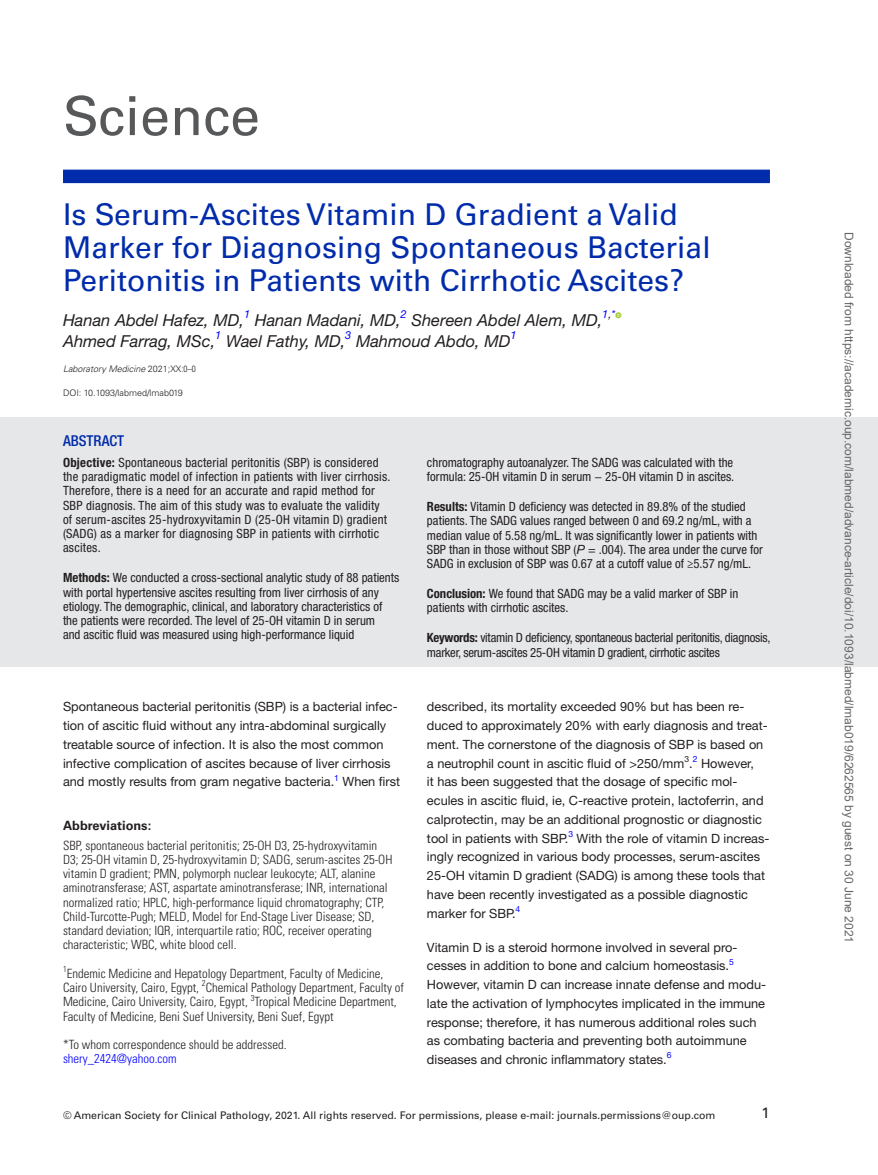
<style>
.page{position:relative;width:878px;height:1175px;background:#fff}
.page>*{position:absolute;margin:0;border:0;box-sizing:border-box;transform-origin:0 0}
.t1{font:54px "Univers LT Std";color:#57585a}
.t2{font:30px/33px "Univers LT Std";color:#002baa}
.t3{font:italic 16.5px "Helvetica Neue LT Std";color:#231f20}
.t4{font:500 condensed 15px "Helvetica Neue LT Std";color:#002baa}
.t5{font:15px "Univers LT Std";color:#231f20}
.t6{font:12.75px/18.8px "Helvetica Neue LT Std";color:#231f20}
.t7{font:condensed 12.75px/14.2px "Helvetica Neue LT Std";color:#231f20}
.t8{font:300 condensed 12.75px/14.2px "Univers LT Std";color:#231f20}
.t9{font:condensed 12.75px/14.2px "Helvetica Neue LT Std";letter-spacing:.02em;color:#231f20}
.t10{font:condensed 12.75px/14.2px "Helvetica Neue LT Std";letter-spacing:-.02em;color:#231f20}
.t11{font:300 condensed 12.75px "Univers LT Std";color:#00f}
.t12{font:700 12.75px "Univers LT Std";color:#231f20}
.t13{font:12px "Arial";color:#666}
.t14{font:italic 11.1px "Helvetica Neue LT Std";color:#00f}
.t15{font:10.5px "Univers LT Std";color:#231f20}
.t16{font:italic 300 9px "Univers LT Std";color:#231f20}
.t17{font:300 9px "Univers LT Std";color:#231f20}
.t18{font:8.55px "Helvetica Neue LT Std";color:#00f}
.t19{font:300 condensed 8.55px "Univers LT Std";color:#231f20}
.s1{color:#231f20}
.s2{font-style:normal}
.s3{font-style:normal;font-stretch:condensed}
.s4{font-weight:700}
.s5{font-style:italic;font-stretch:normal}
</style>
<div class="page">
<div style="left:0;top:417px;width:878px;height:249px;background:#e6e7e9"></div>
<div style="left:63px;top:170px;width:707px;height:13px;background:#002baa"></div>
<svg style="left:615px;top:312px;width:6px;height:6px"></svg>
<h1 class="t1" style="left:63px;top:84px;width:198px">Science</h1>
<h2 class="t2" style="left:63px;top:198px;width:649px">Is Serum-Ascites Vitamin D Gradient a Valid<br>Marker for Diagnosing Spontaneous Bacterial<br>Peritonitis in Patients with Cirrhotic Ascites?</h2>
<p class="t3" style="left:63px;top:310px;width:182px">Hanan Abdel Hafez, MD,</p>
<p class="t14" style="left:244px;top:307px;width:8px">1</p>
<p class="t3" style="left:255px;top:310px;width:147px">Hanan Madani, MD,</p>
<p class="t14" style="left:400px;top:307px;width:8px">2</p>
<p class="t3" style="left:411px;top:310px;width:192px">Shereen Abdel Alem, MD,</p>
<p class="t14" style="left:602px;top:307px;width:15px">1<span class="s1">,</span>*</p>
<p class="t3" style="left:63px;top:331px;width:154px">Ahmed Farrag, MSc,</p>
<p class="t14" style="left:215px;top:328px;width:8px">1</p>
<p class="t3" style="left:226px;top:331px;width:121px">Wael Fathy, MD,</p>
<p class="t14" style="left:345px;top:328px;width:8px">3</p>
<p class="t3" style="left:356px;top:331px;width:156px">Mahmoud Abdo, MD</p>
<p class="t14" style="left:510px;top:328px;width:8px">1</p>
<p class="t16" style="left:63px;top:363px;width:134px">Laboratory Medicine <span class="s2">2021;XX</span><span class="s3">:0–0</span></p>
<p class="t17" style="left:63px;top:387px;width:121px">DOI: 10.1093/labmed/lmab019</p>
<p class="t4" style="left:63px;top:431px;width:63px">ABSTRACT</p>
<p class="t9" style="left:63px;top:455px;width:329px"><span class="s4">Objective:</span> Spontaneous bacterial peritonitis (SBP) is considered the paradigmatic model of infection in patients with liver cirrhosis.<br>Therefore, there is a need for an accurate and rapid method for SBP diagnosis. The aim of this study was to evaluate the validity of serum-ascites 25-hydroxyvitamin D (25-OH vitamin D) gradient (SADG) as a marker for diagnosing SBP in patients with cirrhotic ascites.</p>
<p class="t7" style="left:63px;top:570px;width:338px"><span class="s4">Methods:</span> We conducted a cross-sectional analytic study of 88 patients with portal hypertensive ascites resulting from liver cirrhosis of any etiology. The demographic, clinical, and laboratory characteristics of the patients were recorded. The level of 25-OH vitamin D in serum<br>and ascitic fluid was measured using high-performance liquid</p>
<p class="t7" style="left:427px;top:455px;width:309px">chromatography autoanalyzer. The SADG was calculated with the formula: 25-OH vitamin D in serum − 25-OH vitamin D in ascites.</p>
<p class="t7" style="left:427px;top:499px;width:337px"><span class="s4">Results:</span> Vitamin D deficiency was detected in 89.8% of the studied patients. The SADG values ranged between 0 and 69.2 ng/mL, with a median value of 5.58 ng/mL. It was significantly lower in patients with SBP than in those without SBP (<span class="s5">P</span> = .004). The area under the curve for SADG in exclusion of SBP was 0.67 at a cutoff value of ≥5.57 ng/mL.</p>
<p class="t7" style="left:427px;top:586px;width:313px"><span class="s4">Conclusion:</span> We found that SADG may be a valid marker of SBP in patients with cirrhotic ascites.</p>
<p class="t10" style="left:427px;top:630px;width:345px"><span class="s4">Keywords:</span> vitamin D deficiency, spontaneous bacterial peritonitis, diagnosis, marker, serum-ascites 25-OH vitamin D gradient, cirrhotic ascites</p>
<p class="t6" style="left:63px;top:697px;width:339px">Spontaneous bacterial peritonitis (SBP) is a bacterial infec&shy;tion of ascitic fluid without any intra-abdominal surgically treatable source of infection. It is also the most common infective complication of ascites because of liver cirrhosis and mostly results from gram negative bacteria.<sup>1</sup> When first</p>
<p class="t6" style="left:427px;top:697px;width:344px">described, its mortality exceeded 90% but has been re&shy;duced to approximately 20% with early diagnosis and treat&shy;ment. The cornerstone of the diagnosis of SBP is based on a neutrophil count in ascitic fluid of &gt;250/mm<sup>3</sup>.<sup>2</sup> However,<br>it has been suggested that the dosage of specific mol&shy;ecules in ascitic fluid, ie, C-reactive protein, lactoferrin, and calprotectin, may be an additional prognostic or diagnostic tool in patients with SBP.<sup>3</sup> With the role of vitamin D increas&shy;ingly recognized in various body processes, serum-ascites 25-OH vitamin D gradient (SADG) is among these tools that have been recently investigated as a possible diagnostic marker for SBP.</p>
<p class="t12" style="left:63px;top:818px;width:90px">Abbreviations:</p>
<p class="t8" style="left:63px;top:837px;width:331px">SBP, spontaneous bacterial peritonitis; 25-OH D3, 25-hydroxyvitamin D3; 25-OH vitamin D, 25-hydroxyvitamin D; SADG, serum-ascites 25-OH vitamin D gradient; PMN, polymorph nuclear leukocyte; ALT, alanine aminotransferase; AST, aspartate aminotransferase; INR, international normalized ratio; HPLC, high-performance liquid chromatography; CTP, Child-Turcotte-Pugh; MELD, Model for End-Stage Liver Disease; SD, standard deviation; IQR, interquartile ratio; ROC, receiver operating characteristic; WBC, white blood cell.</p>
<p class="t8" style="left:63px;top:966px;width:322px"><sup>1</sup>Endemic Medicine and Hepatology Department, Faculty of Medicine,<br>Cairo University, Cairo, Egypt,</p>
<p class="t18" style="left:515px;top:903px;width:6px">4</p>
<p class="t6" style="left:427px;top:937px;width:312px">Vitamin D is a steroid hormone involved in several pro&shy;cesses in addition to bone and calcium homeostasis.</p>
<p class="t18" style="left:729px;top:956px;width:6px">5</p>
<p class="t6" style="left:427px;top:974px;width:340px">However, vitamin D can increase innate defense and modu&shy;late the activation of lymphocytes implicated in the immune response; therefore, it has numerous additional roles such as combating bacteria and preventing both autoimmune diseases and chronic inflammatory states.</p>
<p class="t19" style="left:202px;top:978px;width:5px">2</p>
<p class="t8" style="left:63px;top:980px;width:342px;text-indent:143px">Chemical Pathology Department, Faculty of<br>Medicine, Cairo University, Cairo, Egypt,</p>
<p class="t19" style="left:251px;top:992px;width:5px">3</p>
<p class="t8" style="left:63px;top:994px;width:335px;text-indent:191px">Tropical Medicine Department,<br>Faculty of Medicine, Beni Suef University, Beni Suef, Egypt</p>
<p class="t8" style="left:63px;top:1037px;width:225px">*To whom correspondence should be addressed.</p>
<p class="t11" style="left:63px;top:1051px;width:115px">shery_2424@yahoo.com</p>
<p class="t18" style="left:667px;top:1050px;width:6px">6</p>
<p class="t15" style="left:63px;top:1108px;width:654px">© American Society for Clinical Pathology, 2021. All rights reserved. For permissions, please e-mail: journals.permissions@oup.com</p>
<p class="t5" style="left:761px;top:1104px;width:10px">1</p>
<p class="t13" style="left:853px;top:232px;width:712px;rotate:90deg">Downloaded from https://academic.oup.com/labmed/advance-article/doi/10.1093/labmed/lmab019/6262565 by guest on 30 June 2021</p>
</div>
